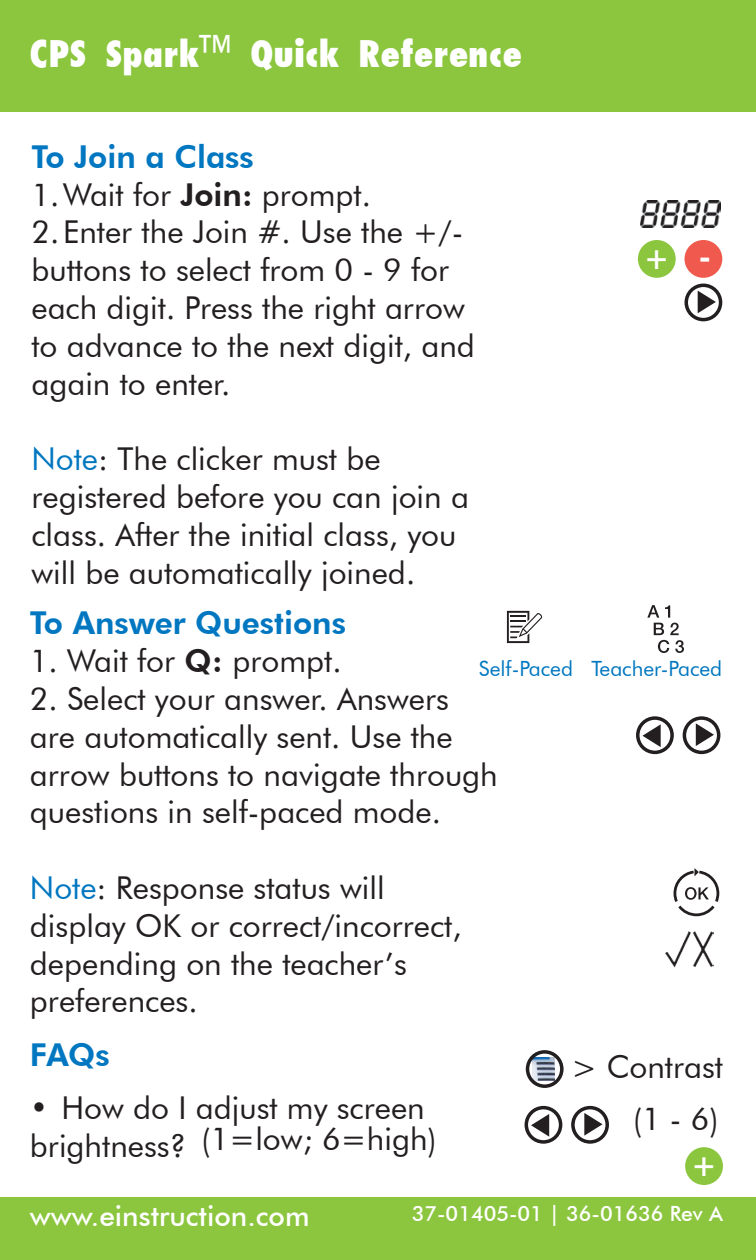
<style>
.page{position:relative;width:756px;height:1260px;background:#fff}
.page>*{position:absolute;margin:0;border:0;box-sizing:border-box;transform-origin:0 0}
.t1{font:800 condensed 42px "Futura";color:#fff}
.t2{font:31.5px/37.8px "Futura BT";color:#231f20}
.t3{font:800 31.5px "Futura BT";color:#0077c0}
.t4{font:500 28px "Futura BT";color:#fff}
.t5{font:500 21px "Futura BT";color:#fff}
.t6{font:21px "Futura BT";color:#0077c0}
.s1{font-weight:400}
.s2{font-weight:800;color:#0077c0}
.s3{font-weight:800}
.s4{color:#0077c0}
</style>
<div class="page">
<div style="left:0;top:0;width:756px;height:111px;background:#8bc63e"></div>
<div style="left:0;top:1198px;width:756px;height:62px;background:#8bc63e"></div>
<svg style="left:674px;top:868px;width:45px;height:48px"></svg>
<img style="left:666px;top:931px;width:47px;height:37px">
<svg style="left:507px;top:611px;width:36px;height:32px"></svg>
<svg style="left:647px;top:605px;width:37px;height:48px"></svg>
<img style="left:640px;top:200px;width:80px;height:27px">
<svg style="left:694px;top:720px;width:22px;height:29px"></svg>
<div style="left:683px;top:716px;width:37px;height:38px;border:4px solid #231f20;border-radius:50%"></div>
<svg style="left:641px;top:721px;width:21px;height:29px"></svg>
<div style="left:636px;top:716px;width:38px;height:38px;border:4px solid #231f20;border-radius:50%"></div>
<img style="left:532px;top:1057px;width:23px;height:24px">
<div style="left:526px;top:1050px;width:38px;height:38px;border:4px solid #231f20;border-radius:50%"></div>
<div style="left:687px;top:1149px;width:34px;height:34px;background:#8bc63e;border-radius:50%"></div>
<div style="left:685px;top:1147px;width:38px;height:38px;border:4px solid #8bc63e;border-radius:50%"></div>
<svg style="left:583px;top:1110px;width:21px;height:29px"></svg>
<div style="left:571px;top:1106px;width:38px;height:38px;border:4px solid #231f20;border-radius:50%"></div>
<svg style="left:529px;top:1111px;width:22px;height:29px"></svg>
<div style="left:525px;top:1106px;width:37px;height:38px;border:4px solid #231f20;border-radius:50%"></div>
<div style="left:640px;top:242px;width:34px;height:34px;background:#8bc63e;border-radius:50%"></div>
<div style="left:638px;top:240px;width:38px;height:38px;border:4px solid #8bc63e;border-radius:50%"></div>
<svg style="left:697px;top:287px;width:20px;height:29px"></svg>
<div style="left:685px;top:284px;width:37px;height:37px;border:4px solid #231f20;border-radius:50%"></div>
<div style="left:686px;top:242px;width:35px;height:34px;background:#f0594d;border-radius:50%"></div>
<div style="left:685px;top:240px;width:37px;height:38px;border:4px solid #f0594d;border-radius:50%"></div>
<svg style="left:695px;top:1151px;width:23px;height:29px"></svg>
<svg style="left:648px;top:244px;width:23px;height:29px"></svg>
<svg style="left:696px;top:244px;width:21px;height:29px"></svg>
<h1 class="t1" style="left:30px;top:36px;width:494px">CPS Spark<span class="s1">™</span> Quick Reference</h1>
<p class="t2" style="left:32px;top:138px;width:445px"><span class="s2">To Join a Class<br></span>1.Wait for <span class="s3">Join:</span> prompt.<br>2.Enter the Join #. Use the +/- buttons to select from 0 - 9 for each digit. Press the right arrow to advance to the next digit, and again to enter.</p>
<p class="t2" style="left:32px;top:440px;width:439px"><span class="s4">Note</span>: The clicker must be registered before you can join a class. After the initial class, you will be automatically joined.</p>
<p class="t3" style="left:30px;top:604px;width:318px">To Answer Questions</p>
<p class="t2" style="left:30px;top:642px;width:313px">1. Wait for <span class="s3">Q:</span> prompt.</p>
<p class="t2" style="left:30px;top:680px;width:469px">2. Select your answer. Answers are automatically sent. Use the arrow buttons to navigate through questions in self-paced mode.</p>
<p class="t6" style="left:479px;top:656px;width:245px">Self-Paced Teacher-Paced</p>
<p class="t2" style="left:30px;top:869px;width:433px"><span class="s4">Note</span>: Response status will display OK or correct/incorrect, depending on the teacher’s preferences.</p>
<p class="t3" style="left:30px;top:1035px;width:81px">FAQs</p>
<p class="t2" style="left:30px;top:1089px;width:396px">• How do I adjust my screen brightness?</p>
<p class="t2" style="left:201px;top:1120px;width:237px">(1=low; 6=high)</p>
<p class="t2" style="left:571px;top:1048px;width:153px">&gt; Contrast</p>
<p class="t2" style="left:633px;top:1099px;width:87px">(1 - 6)</p>
<p class="t4" style="left:30px;top:1199px;width:281px">www.einstruction.com</p>
<p class="t5" style="left:412px;top:1200px;width:313px">37-01405-01 | 36-01636 Rev A</p>
</div>
